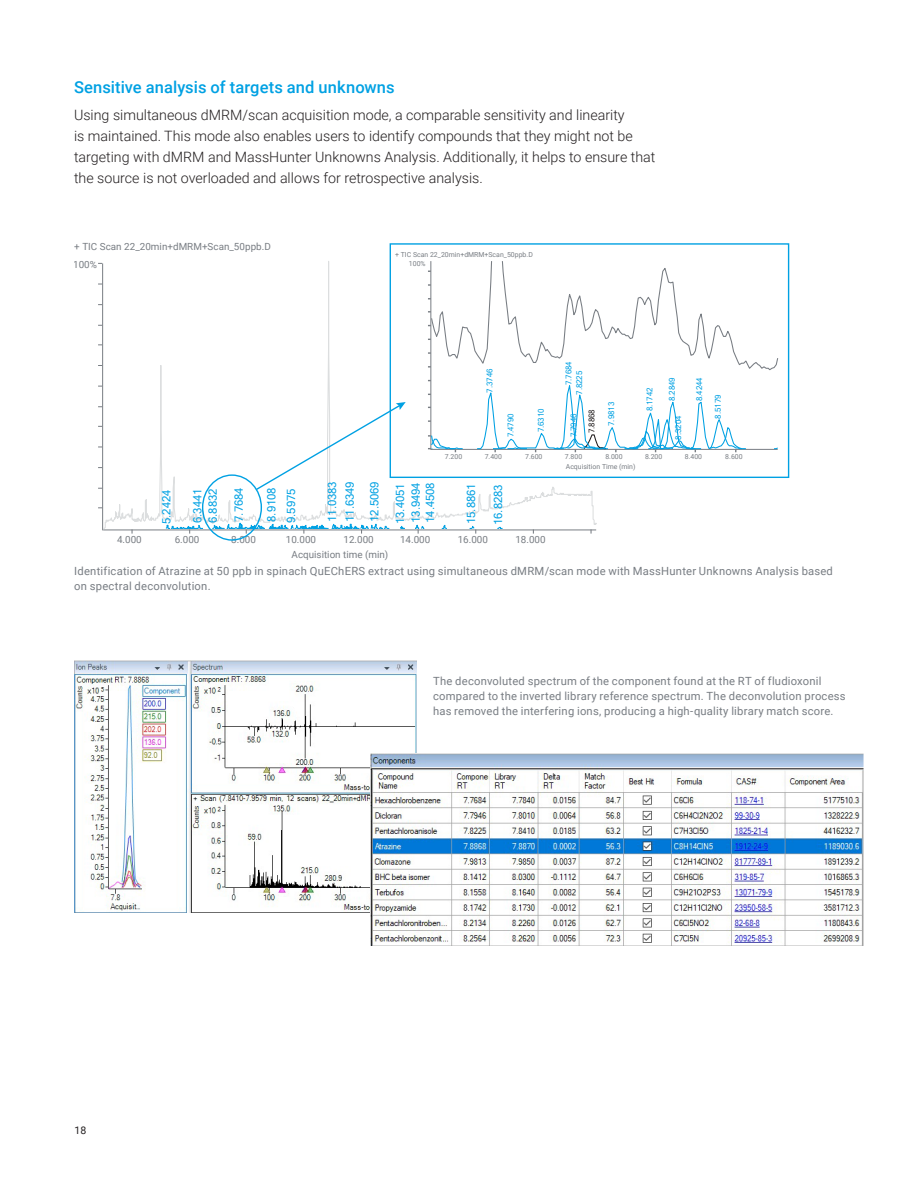
<style>
.page{position:relative;width:918px;height:1188px;background:#fff}
.page>*{position:absolute;margin:0;border:0;box-sizing:border-box;transform-origin:0 0}
.BROCHURE_subhead_blu{font:500 16.5px "Roboto";letter-spacing:.005em;color:#00a1e3}
.BROCHURE_text_black{font:300 14.25px/21px "Roboto";color:#231f20}
.t1{font:11.4px "Microsoft Sans Serif";letter-spacing:-.01em;color:#00a1e3}
.BROCHURE_caption_gra{font:11.25px/15px "Roboto";letter-spacing:.02em;color:#787d83}
.t2{font:10.5px "Roboto";color:#231f20}
.t3{font:9.9px "Roboto";color:#787d83}
.t4{font:7.95px "Microsoft Sans Serif";letter-spacing:-.01em;color:#00a1e3}
.t5{font:7.95px "Microsoft Sans Serif";color:#231f20}
.t6{font:6.9px "Roboto";color:#787d83}
</style>
<div class="page">
<hr style="left:102px;top:263px;width:1px;height:267px;background:#787d83">
<hr style="left:431px;top:449px;width:347px;height:1px;background:#787d83">
<svg style="left:557px;top:268px;width:222px;height:103px"></svg>
<svg style="left:557px;top:385px;width:190px;height:67px"></svg>
<svg style="left:773px;top:447px;width:5px;height:3px"></svg>
<hr style="left:103px;top:530px;width:493px;height:1px;background:#787d83">
<svg style="left:328px;top:260px;width:229px;height:261px"></svg>
<svg style="left:555px;top:490px;width:42px;height:44px"></svg>
<svg style="left:497px;top:526px;width:6px;height:3px"></svg>
<svg style="left:414px;top:524px;width:11px;height:10px"></svg>
<svg style="left:469px;top:525px;width:7px;height:9px"></svg>
<svg style="left:441px;top:524px;width:7px;height:6px"></svg>
<div style="left:390px;top:243px;width:399px;height:235px;border:1px solid #00a1e3"></div>
<svg style="left:98px;top:364px;width:308px;height:170px"></svg>
<img style="left:74px;top:661px;width:343px;height:252px">
<img style="left:370px;top:754px;width:494px;height:191px">
<p class="BROCHURE_subhead_blu" style="left:74px;top:75px;width:322px">Sensitive analysis of targets and unknowns</p>
<p class="BROCHURE_text_black" style="left:74px;top:104px;width:583px">Using simultaneous dMRM/scan acquisition mode, a comparable sensitivity and linearity<br>is maintained. This mode also enables users to identify compounds that they might not be targeting with dMRM and MassHunter Unknowns Analysis. Additionally, it helps to ensure that the source is not overloaded and allows for retrospective analysis.</p>
<p class="t3" style="left:74px;top:240px;width:198px">+ TIC Scan 22_20min+dMRM+Scan_50ppb.D</p>
<p class="t6" style="left:395px;top:250px;width:139px">+ TIC Scan 22_20min+dMRM+Scan_50ppb.D</p>
<p class="t3" style="left:73px;top:258px;width:25px">100%</p>
<p class="t6" style="left:409px;top:258px;width:18px">100%</p>
<p class="t4" style="left:564px;top:385px;width:25px;rotate:-90deg">7.7684</p>
<p class="t4" style="left:485px;top:393px;width:25px;rotate:-90deg">7.3746</p>
<p class="t4" style="left:575px;top:395px;width:25px;rotate:-90deg">7.8225</p>
<p class="t4" style="left:695px;top:401px;width:25px;rotate:-90deg">8.4244</p>
<p class="t4" style="left:667px;top:401px;width:25px;rotate:-90deg">8.2849</p>
<p class="t4" style="left:645px;top:411px;width:25px;rotate:-90deg">8.1742</p>
<p class="t4" style="left:714px;top:419px;width:25px;rotate:-90deg">8.5179</p>
<p class="t4" style="left:607px;top:426px;width:25px;rotate:-90deg">7.9813</p>
<p class="t4" style="left:537px;top:432px;width:25px;rotate:-90deg">7.6310</p>
<p class="t5" style="left:587px;top:433px;width:25px;rotate:-90deg">7.8868</p>
<p class="t4" style="left:569px;top:437px;width:25px;rotate:-90deg">7.7946</p>
<p class="t4" style="left:506px;top:437px;width:25px;rotate:-90deg">7.4790</p>
<p class="t4" style="left:674px;top:440px;width:25px;rotate:-90deg">8.3204</p>
<p class="t6" style="left:445px;top:452px;width:19px">7.200</p>
<p class="t6" style="left:485px;top:452px;width:19px">7.400</p>
<p class="t6" style="left:525px;top:452px;width:19px">7.600</p>
<p class="t6" style="left:565px;top:452px;width:19px">7.800</p>
<p class="t6" style="left:605px;top:452px;width:19px">8.000</p>
<p class="t6" style="left:645px;top:452px;width:19px">8.200</p>
<p class="t6" style="left:685px;top:452px;width:19px">8.400</p>
<p class="t6" style="left:725px;top:452px;width:19px">8.600</p>
<p class="t6" style="left:566px;top:462px;width:71px">Acquisition Time (min)</p>
<p class="t1" style="left:326px;top:522px;width:42px;rotate:-90deg">11.0383</p>
<p class="t1" style="left:232px;top:522px;width:36px;rotate:-90deg">7.7684</p>
<p class="t1" style="left:368px;top:522px;width:42px;rotate:-90deg">12.5069</p>
<p class="t1" style="left:343px;top:522px;width:42px;rotate:-90deg">11.6349</p>
<p class="t1" style="left:191px;top:523px;width:36px;rotate:-90deg">6.3441</p>
<p class="t1" style="left:424px;top:523px;width:42px;rotate:-90deg">14.4508</p>
<p class="t1" style="left:285px;top:523px;width:36px;rotate:-90deg">9.5975</p>
<p class="t1" style="left:409px;top:523px;width:42px;rotate:-90deg">13.9494</p>
<p class="t1" style="left:394px;top:524px;width:42px;rotate:-90deg">13.4051</p>
<p class="t1" style="left:492px;top:525px;width:42px;rotate:-90deg">16.8283</p>
<p class="t1" style="left:160px;top:524px;width:36px;rotate:-90deg">5.2424</p>
<p class="t1" style="left:465px;top:524px;width:42px;rotate:-90deg">15.8861</p>
<p class="t1" style="left:265px;top:522px;width:36px;rotate:-90deg">8.9108</p>
<p class="t1" style="left:206px;top:523px;width:36px;rotate:-90deg">6.8832</p>
<p class="t3" style="left:117px;top:533px;width:26px">4.000</p>
<p class="t3" style="left:175px;top:533px;width:26px">6.000</p>
<p class="t3" style="left:231px;top:533px;width:26px">8.000</p>
<p class="t3" style="left:286px;top:533px;width:32px">10.000</p>
<p class="t3" style="left:344px;top:533px;width:32px">12.000</p>
<p class="t3" style="left:400px;top:533px;width:32px">14.000</p>
<p class="t3" style="left:458px;top:533px;width:32px">16.000</p>
<p class="t3" style="left:515px;top:533px;width:32px">18.000</p>
<p class="t3" style="left:292px;top:547px;width:98px">Acquisition time (min)</p>
<p class="BROCHURE_caption_gra" style="left:74px;top:564px;width:760px">Identification of Atrazine at 50 ppb in spinach QuEChERS extract using simultaneous dMRM/scan mode with MassHunter Unknowns Analysis based on spectral deconvolution.</p>
<p class="t2" style="left:75px;top:1123px;width:13px">18</p>
<p class="BROCHURE_caption_gra" style="left:433px;top:673px;width:414px">The deconvoluted spectrum of the component found at the RT of fludioxonil compared to the inverted library reference spectrum. The deconvolution process has removed the interfering ions, producing a high-quality library match score.</p>
</div>
